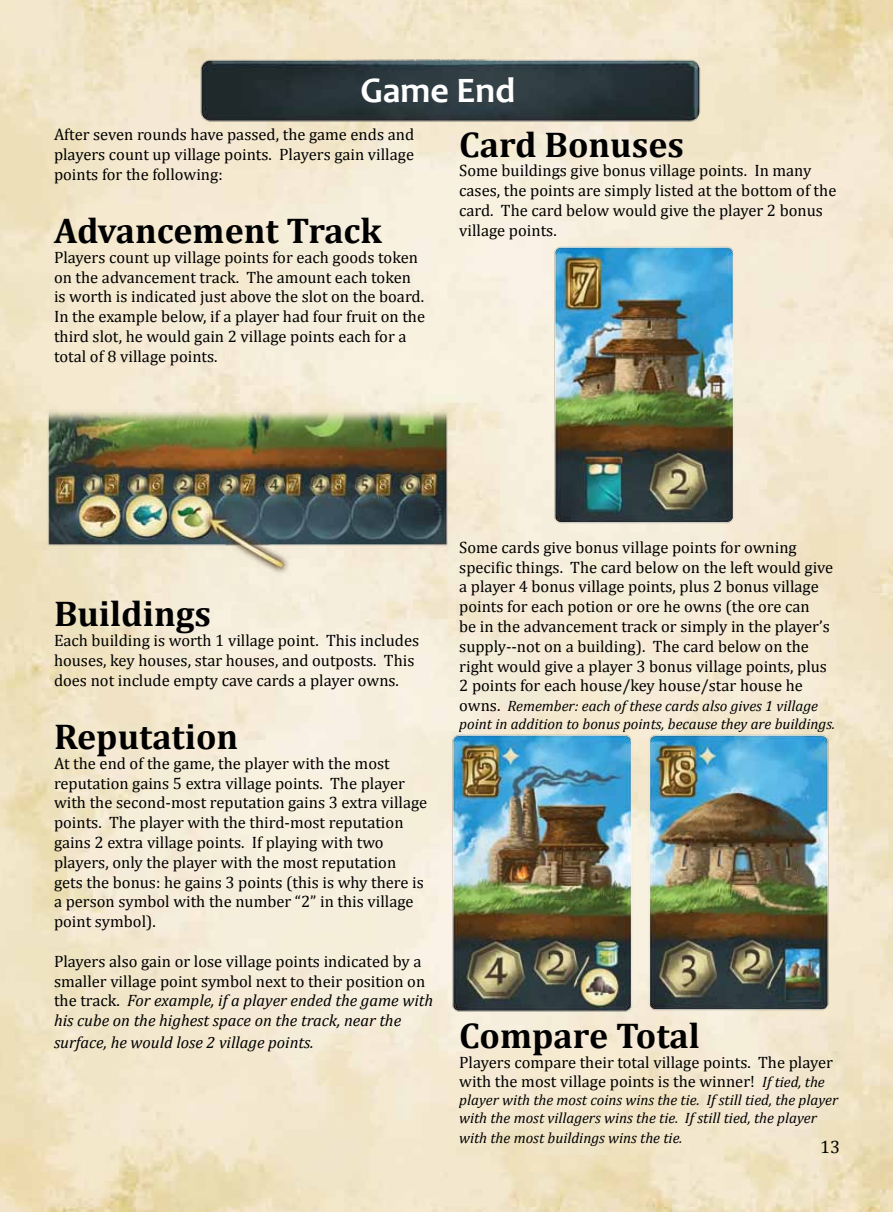
<style>
.page{position:relative;width:893px;height:1212px;background:#fff}
.page>*{position:absolute;margin:0;border:0;box-sizing:border-box;transform-origin:0 0}
.t1{font:700 36px "Cambria";color:#000}
.t2{font:700 36px "Candara";color:#fff}
.t3{font:18px "Cambria";color:#000}
.t4{font:16.5px/19.8px "Cambria";color:#000}
.t5{font:italic 16.5px "Cambria";color:#000}
.t6{font:italic 15px/18px "Cambria";color:#000}
.s1{font-style:italic}
.s2{font-style:normal;font-size:16.5px}
.s3{font-style:italic;font-size:15px}
</style>
<div class="page">
<img style="left:183px;top:54px;width:528px;height:73px">
<img style="left:35px;top:387px;width:423px;height:187px">
<img style="left:443px;top:727px;width:395px;height:292px">
<img style="left:545px;top:240px;width:198px;height:291px">
<h1 class="t2" style="left:360px;top:68px;width:156px">Game End</h1>
<p class="t4" style="left:54px;top:125px;width:362px;text-align:justify">After seven rounds have passed, the game ends and players count up village points. Players gain village points for the following:</p>
<h1 class="t1" style="left:54px;top:205px;width:329px">Advancement Track</h1>
<p class="t4" style="left:54px;top:247px;width:373px">Players count up village points for each goods token on the advancement track. The amount each token is worth is indicated just above the slot on the board.<br>In the example below, if a player had four fruit on the third slot, he would gain 2 village points each for a total of 8 village points.</p>
<h1 class="t1" style="left:459px;top:119px;width:226px">Card Bonuses</h1>
<p class="t4" style="left:459px;top:161px;width:379px">Some buildings give bonus village points. In many cases, the points are simply listed at the bottom of the card. The card below would give the player 2 bonus village points.</p>
<h1 class="t1" style="left:54px;top:589px;width:159px">Buildings</h1>
<p class="t4" style="left:54px;top:631px;width:367px">Each building is worth 1 village point. This includes houses, key houses, star houses, and outposts. This does not include empty cave cards a player owns.</p>
<h1 class="t1" style="left:54px;top:711px;width:186px">Reputation</h1>
<p class="t4" style="left:54px;top:753px;width:375px">At the end of the game, the player with the most reputation gains 5 extra village points. The player with the second-most reputation gains 3 extra village points. The player with the third-most reputation gains 2 extra village points. If playing with two players, only the player with the most reputation gets the bonus: he gains 3 points (this is why there is a person symbol with the number “2” in this village point symbol).</p>
<p class="t4" style="left:54px;top:951px;width:381px">Players also gain or lose village points indicated by a smaller village point symbol next to their position on the track. <span class="s1">For example, if a player ended the game with his cube on the highest space on the track, near the</span></p>
<p class="t5" style="left:54px;top:1030px;width:261px">surface, he would lose 2 village points.</p>
<p class="t4" style="left:459px;top:537px;width:375px">Some cards give bonus village points for owning specific things. The card below on the left would give a player 4 bonus village points, plus 2 bonus village points for each potion or ore he owns (the ore can<br>be in the advancement track or simply in the player’s supply--not on a building). The card below on the right would give a player 3 bonus village points, plus 2 points for each house/key house/star house he</p>
<p class="t6" style="left:459px;top:696px;width:377px"><span class="s2">owns.</span> Remember: each of these cards also gives 1 village point in addition to bonus points, because they are buildings.</p>
<h1 class="t1" style="left:459px;top:1010px;width:242px">Compare Total</h1>
<p class="t4" style="left:459px;top:1052px;width:375px">Players compare their total village points. The player with the most village points is the winner! <span class="s3">If tied, the</span></p>
<p class="t6" style="left:459px;top:1090px;width:380px">player with the most coins wins the tie. If still tied, the player with the most villagers wins the tie. If still tied, the player</p>
<p class="t6" style="left:459px;top:1128px;width:225px">with the most buildings wins the tie.</p>
<p class="t3" style="left:820px;top:1136px;width:21px">13</p>
</div>
